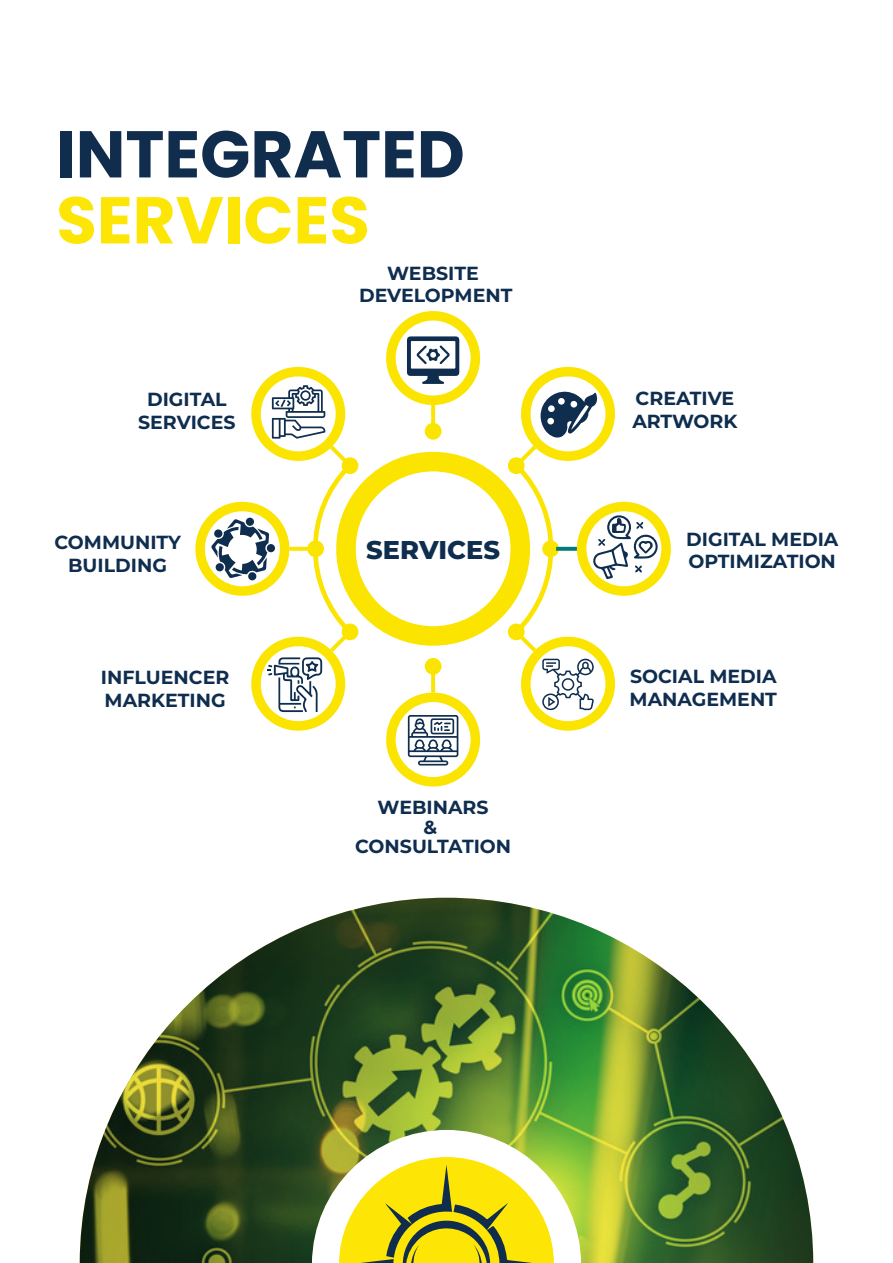
<style>
.page{position:relative;width:893px;height:1263px;background:#fff}
.page>*{position:absolute;margin:0;border:0;box-sizing:border-box;transform-origin:0 0}
.t1{font:700 66px "Poppins";color:#102d4e}
.t2{font:700 66px "Poppins";color:#fde505}
.t3{font:800 25.65px "Montserrat";color:#0f2d4e}
.t4{font:700 18.9px/22.8px "Montserrat";color:#0f2d4e;text-align:center}
</style>
<div class="page">
<svg style="left:80px;top:898px;width:733px;height:365px"></svg>
<div style="left:425px;top:423px;width:16px;height:17px;background:#fbe400;border-radius:50%"></div>
<svg style="left:431px;top:405px;width:4px;height:18px"></svg>
<div style="left:425px;top:658px;width:16px;height:17px;background:#fbe400;border-radius:50%"></div>
<svg style="left:431px;top:674px;width:4px;height:18px"></svg>
<svg style="left:359px;top:451px;width:148px;height:195px"></svg>
<svg style="left:386px;top:311px;width:94px;height:94px"></svg>
<svg style="left:507px;top:367px;width:164px;height:364px"></svg>
<svg style="left:386px;top:692px;width:94px;height:94px"></svg>
<svg style="left:195px;top:367px;width:164px;height:364px"></svg>
<h1 class="t1" style="left:56px;top:116px;width:410px">INTEGRATED</h1>
<h1 class="t2" style="left:56px;top:182px;width:315px">SERVICES</h1>
<p class="t4" style="left:138px;top:387px;width:99px">DIGITAL<br>SERVICES</p>
<p class="t4" style="left:54px;top:530px;width:128px">COMMUNITY<br>BUILDING</p>
<p class="t4" style="left:101px;top:665px;width:130px;text-align:left">INFLUENCER<br>MARKETING</p>
<p class="t4" style="left:359px;top:261px;width:155px">WEBSITE<br>DEVELOPMENT</p>
<h2 class="t3" style="left:366px;top:531px;width:135px">SERVICES</h2>
<p class="t4" style="left:355px;top:796px;width:158px;line-height:19.8px">WEBINARS<br>&amp;<br>CONSULTATION</p>
<p class="t4" style="left:632px;top:386px;width:107px;text-align:left">CREATIVE<br>ARTWORK</p>
<p class="t4" style="left:686px;top:527px;width:154px;text-align:left">DIGITAL MEDIA<br>OPTIMIZATION</p>
<p class="t4" style="left:630px;top:664px;width:149px;text-align:left">SOCIAL MEDIA<br>MANAGEMENT</p>
</div>
